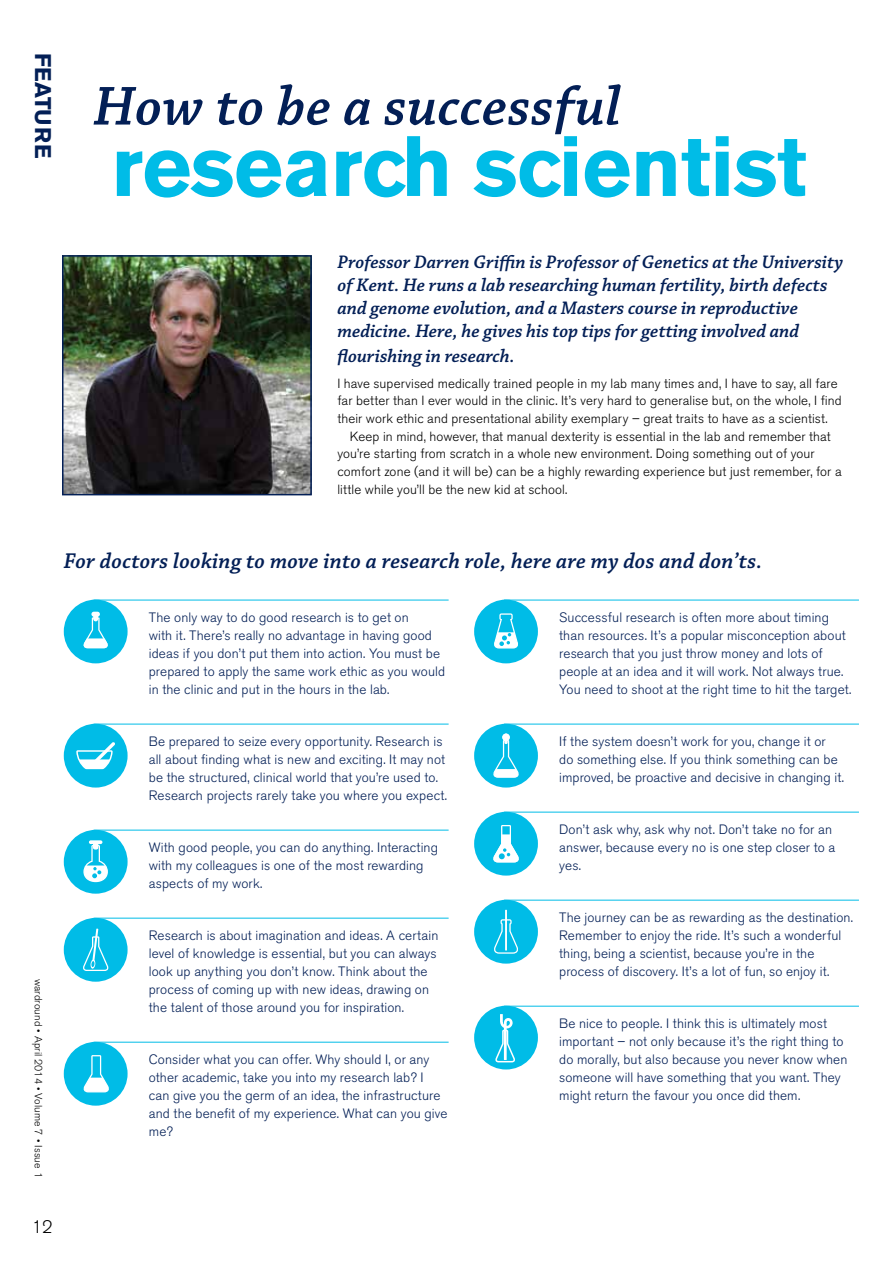
<style>
.page{position:relative;width:893px;height:1263px;background:#fff}
.page>*{position:absolute;margin:0;border:0;box-sizing:border-box;transform-origin:0 0}
.t1{font:700 84.6px "Akzidenz Grotesk BE";letter-spacing:-.01em;color:#00bce7}
.t2{font:italic 600 57.6px "Chaparral Pro";letter-spacing:.01em;color:#031f56}
.t3{font:italic 600 22.5px "Chaparral Pro";letter-spacing:.01em;color:#031f56}
.t4{font:700 22.5px "Akzidenz Grotesk BE";letter-spacing:.01em;color:#031f56}
.t5{font:italic 600 19.05px/23px "Chaparral Pro";color:#031f56}
.t6{font:300 18px "Akzidenz Grotesk BE";color:#000}
.t7{font:300 13.5px/18px "Akzidenz Grotesk BE";letter-spacing:.01em;color:#031f56}
.t8{font:300 13.2px/17.7px "Akzidenz Grotesk BE";letter-spacing:.01em;color:#000}
.t9{font:300 10.5px "Akzidenz Grotesk BE";letter-spacing:.01em;color:#000}
</style>
<div class="page">
<img style="left:65px;top:258px;width:244px;height:234px">
<div style="left:62px;top:255px;width:250px;height:240px;border:2px solid #031f56"></div>
<hr style="left:504px;top:600px;width:355px;height:1px;background:#00bce7">
<hr style="left:504px;top:724px;width:355px;height:1px;background:#00bce7">
<hr style="left:504px;top:812px;width:355px;height:1px;background:#00bce7">
<hr style="left:504px;top:900px;width:355px;height:1px;background:#00bce7">
<hr style="left:504px;top:1006px;width:355px;height:1px;background:#00bce7">
<hr style="left:94px;top:600px;width:355px;height:1px;background:#00bce7">
<hr style="left:94px;top:724px;width:355px;height:1px;background:#00bce7">
<hr style="left:94px;top:830px;width:355px;height:1px;background:#00bce7">
<hr style="left:94px;top:918px;width:355px;height:1px;background:#00bce7">
<hr style="left:94px;top:1042px;width:355px;height:1px;background:#00bce7">
<div style="left:474px;top:812px;width:64px;height:63px;background:#00bce7;border-radius:50%"></div>
<svg style="left:493px;top:825px;width:26px;height:37px"></svg>
<div style="left:64px;top:918px;width:64px;height:64px;background:#00bce7;border-radius:50%"></div>
<svg style="left:83px;top:928px;width:26px;height:43px"></svg>
<div style="left:474px;top:900px;width:64px;height:64px;background:#00bce7;border-radius:50%"></div>
<svg style="left:494px;top:919px;width:24px;height:35px"></svg>
<hr style="left:505px;top:910px;width:2px;height:40px;background:#fff">
<div style="left:64px;top:724px;width:64px;height:63px;background:#00bce7;border-radius:50%"></div>
<svg style="left:76px;top:742px;width:39px;height:27px"></svg>
<div style="left:64px;top:830px;width:64px;height:64px;background:#00bce7;border-radius:50%"></div>
<hr style="left:89px;top:840px;width:13px;height:4px;background:#a6e7f6;border-radius:2px">
<svg style="left:83px;top:841px;width:25px;height:41px"></svg>
<div style="left:474px;top:600px;width:64px;height:63px;background:#00bce7;border-radius:50%"></div>
<svg style="left:494px;top:613px;width:24px;height:35px"></svg>
<div style="left:64px;top:1042px;width:64px;height:64px;background:#00bce7;border-radius:50%"></div>
<svg style="left:83px;top:1055px;width:26px;height:37px"></svg>
<div style="left:474px;top:724px;width:64px;height:63px;background:#00bce7;border-radius:50%"></div>
<div style="left:502px;top:733px;width:8px;height:8px;background:#fff;border-radius:50%"></div>
<svg style="left:493px;top:739px;width:26px;height:39px"></svg>
<div style="left:64px;top:600px;width:64px;height:63px;background:#00bce7;border-radius:50%"></div>
<div style="left:91px;top:612px;width:9px;height:5px;background:#fff;border-radius:2px"></div>
<svg style="left:83px;top:617px;width:25px;height:31px"></svg>
<div style="left:474px;top:1006px;width:64px;height:63px;background:#00bce7;border-radius:50%"></div>
<svg style="left:495px;top:1014px;width:20px;height:48px"></svg>
<h3 class="t4" style="left:56px;top:53px;width:107px;rotate:90deg">FEATURE</h3>
<h2 class="t2" style="left:94px;top:74px;width:529px">How to be a successful</h2>
<h1 class="t1" style="left:111px;top:118px;width:697px">research scientist</h1>
<p class="t5" style="left:337px;top:251px;width:507px">Professor Darren Griffin is Professor of Genetics at the University of Kent. He runs a lab researching human fertility, birth defects and genome evolution, and a Masters course in reproductive medicine. Here, he gives his top tips for getting involved and</p>
<h3 class="t5" style="left:337px;top:345px;width:179px">flourishing in research.</h3>
<p class="t8" style="left:337px;top:375px;width:506px">I have supervised medically trained people in my lab many times and, I have to say, all fare far better than I ever would in the clinic. It’s very hard to generalise but, on the whole, I find their work ethic and presentational ability exemplary – great traits to have as a scientist.</p>
<p class="t8" style="left:337px;top:427px;width:506px;text-indent:13px">Keep in mind, however, that manual dexterity is essential in the lab and remember that you’re starting from scratch in a whole new environment. Doing something out of your comfort zone (and it will be) can be a highly rewarding experience but just remember, for a little while you’ll be the new kid at school.</p>
<p class="t9" style="left:44px;top:979px;width:200px;rotate:90deg">wardround • April 2014 • Volume 7 • Issue 1</p>
<h3 class="t3" style="left:64px;top:548px;width:700px">For doctors looking to move into a research role, here are my dos and don’ts.</h3>
<p class="t7" style="left:559px;top:608px;width:294px">Successful research is often more about timing than resources. It’s a popular misconception about research that you just throw money and lots of people at an idea and it will work. Not always true.<br>You need to shoot at the right time to hit the target.</p>
<p class="t7" style="left:559px;top:732px;width:286px">If the system doesn’t work for you, change it or<br>do something else. If you think something can be improved, be proactive and decisive in changing it.</p>
<p class="t7" style="left:559px;top:820px;width:278px">Don’t ask why, ask why not. Don’t take no for an answer, because every no is one step closer to a yes.</p>
<p class="t7" style="left:559px;top:908px;width:295px">The journey can be as rewarding as the destination.<br>Remember to enjoy the ride. It’s such a wonderful thing, being a scientist, because you’re in the process of discovery. It’s a lot of fun, so enjoy it.</p>
<p class="t7" style="left:559px;top:1014px;width:290px">Be nice to people. I think this is ultimately most important – not only because it’s the right thing to do morally, but also because you never know when someone will have something that you want. They might return the favour you once did them.</p>
<p class="t7" style="left:149px;top:608px;width:298px">The only way to do good research is to get on<br>with it. There’s really no advantage in having good ideas if you don’t put them into action. You must be prepared to apply the same work ethic as you would in the clinic and put in the hours in the lab.</p>
<p class="t7" style="left:149px;top:732px;width:300px">Be prepared to seize every opportunity. Research is all about finding what is new and exciting. It may not be the structured, clinical world that you’re used to.<br>Research projects rarely take you where you expect.</p>
<p class="t7" style="left:149px;top:838px;width:291px">With good people, you can do anything. Interacting with my colleagues is one of the most rewarding aspects of my work.</p>
<p class="t7" style="left:149px;top:926px;width:291px">Research is about imagination and ideas. A certain level of knowledge is essential, but you can always look up anything you don’t know. Think about the process of coming up with new ideas, drawing on the talent of those around you for inspiration.</p>
<p class="t7" style="left:149px;top:1050px;width:300px">Consider what you can offer. Why should I, or any other academic, take you into my research lab? I can give you the germ of an idea, the infrastructure and the benefit of my experience. What can you give me?</p>
<h3 class="t6" style="left:32px;top:1216px;width:22px">12</h3>
</div>
